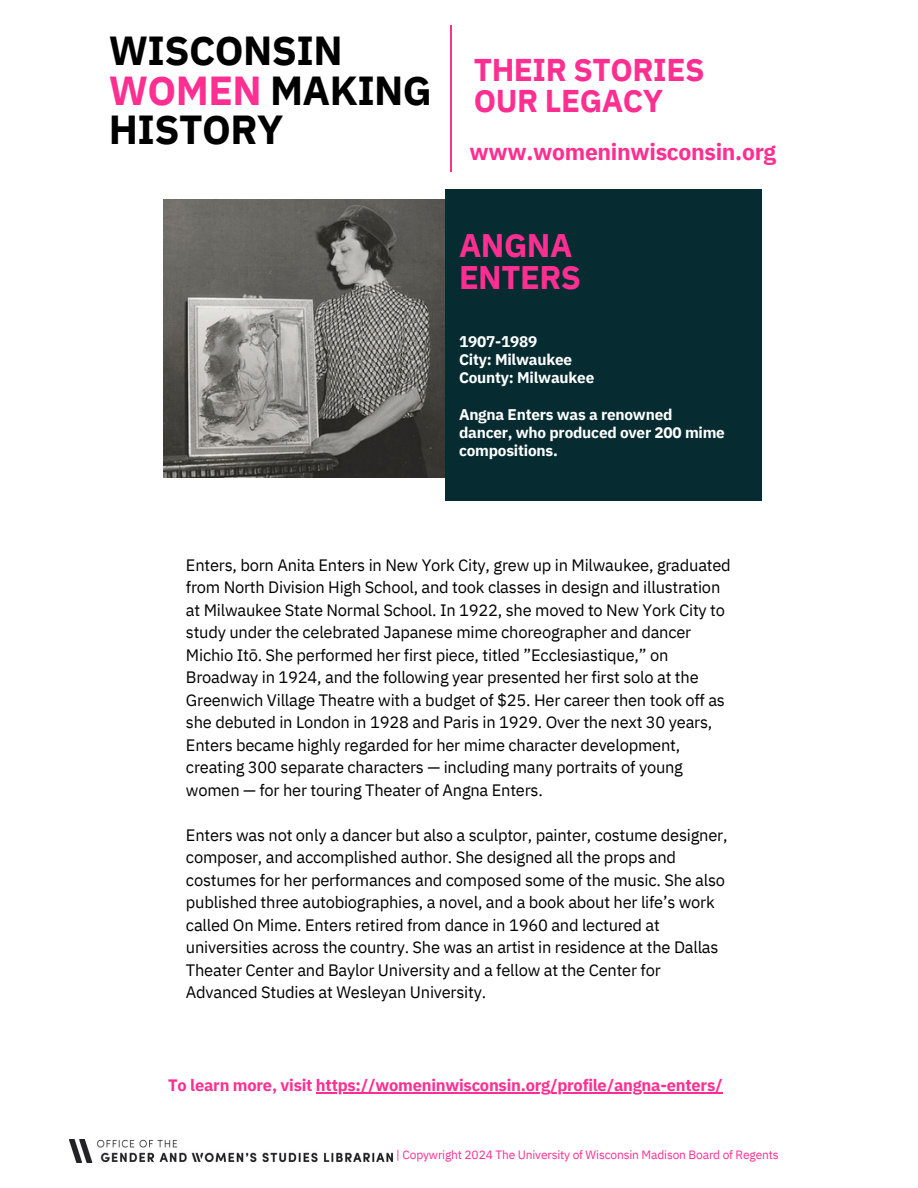
<style>
.page{position:relative;width:918px;height:1188px;background:#fff}
.page>*{position:absolute;margin:0;border:0;box-sizing:border-box;transform-origin:0 0}
.t1{font:700 40.5px/39.8px "IBM Plex Sans";letter-spacing:-.015em;color:#000}
.t2{font:700 32.55px/31.5px "IBM Plex Sans";letter-spacing:-.015em;color:#ff2f92}
.t3{font:700 31.35px/30.6px "IBM Plex Sans";letter-spacing:-.015em;color:#ff2f92}
.t4{font:700 22.95px "IBM Plex Sans";letter-spacing:-.015em;color:#ff2f92}
.t5{font:16.5px/22.5px "IBM Plex Sans";letter-spacing:-.015em;color:#000}
.t6{font:700 16.5px "IBM Plex Sans";letter-spacing:-.015em;color:#ff2f92}
.t7{font:700 15.45px/18.1px "IBM Plex Sans";letter-spacing:-.015em;color:#feffff}
.t8{font:12px "IBM Plex Sans";letter-spacing:-.015em;color:#ff2f92}
.s1{color:#ff2f92}
</style>
<div class="page">
<img style="left:164px;top:200px;width:281px;height:278px">
<div style="left:445px;top:189px;width:317px;height:311px;background:#062b31"></div>
<hr style="left:450px;top:26px;width:1px;height:146px;background:#ff2f92">
<img style="left:70px;top:1140px;width:322px;height:22px">
<hr style="left:316px;top:1092px;width:406px;height:1px;background:#ff2f92">
<h2 class="t1" style="left:109px;top:30px;width:325px">WISCONSIN<br><span class="s1">WOMEN</span> MAKING<br>HISTORY</h2>
<h4 class="t3" style="left:474px;top:54px;width:232px">THEIR STORIES<br>OUR LEGACY</h4>
<h5 class="t4" style="left:470px;top:137px;width:308px">www.womeninwisconsin.org</h5>
<h5 class="t2" style="left:459px;top:229px;width:124px">ANGNA<br>ENTERS</h5>
<h4 class="t7" style="left:459px;top:332px;width:137px">1907-1989<br>City: Milwaukee<br>County: Milwaukee</h4>
<h4 class="t7" style="left:459px;top:405px;width:267px">Angna Enters was a renowned dancer, who produced over 200 mime compositions.</h4>
<h3 class="t5" style="left:186px;top:553px;width:546px">Enters, born Anita Enters in New York City, grew up in Milwaukee, graduated from North Division High School, and took classes in design and illustration at Milwaukee State Normal School. In 1922, she moved to New York City to study under the celebrated Japanese mime choreographer and dancer Michio Itō. She performed her first piece, titled ”Ecclesiastique,” on Broadway in 1924, and the following year presented her first solo at the Greenwich Village Theatre with a budget of $25. Her career then took off as she debuted in London in 1928 and Paris in 1929. Over the next 30 years, Enters became highly regarded for her mime character development, creating 300 separate characters — including many portraits of young women — for her touring Theater of Angna Enters.</h3>
<p class="t5" style="left:186px;top:823px;width:543px">Enters was not only a dancer but also a sculptor, painter, costume designer, composer, and accomplished author. She designed all the props and costumes for her performances and composed some of the music. She also published three autobiographies, a novel, and a book about her life’s work called On Mime. Enters retired from dance in 1960 and lectured at universities across the country. She was an artist in residence at the Dallas Theater Center and Baylor University and a fellow at the Center for Advanced Studies at Wesleyan University.</p>
<p class="t6" style="left:168px;top:1074px;width:556px">To learn more, visit https://womeninwisconsin.org/profile/angna-enters/</p>
<p class="t8" style="left:396px;top:1146px;width:384px">| Copywright 2024 The University of Wisconsin Madison Board of Regents</p>
</div>
